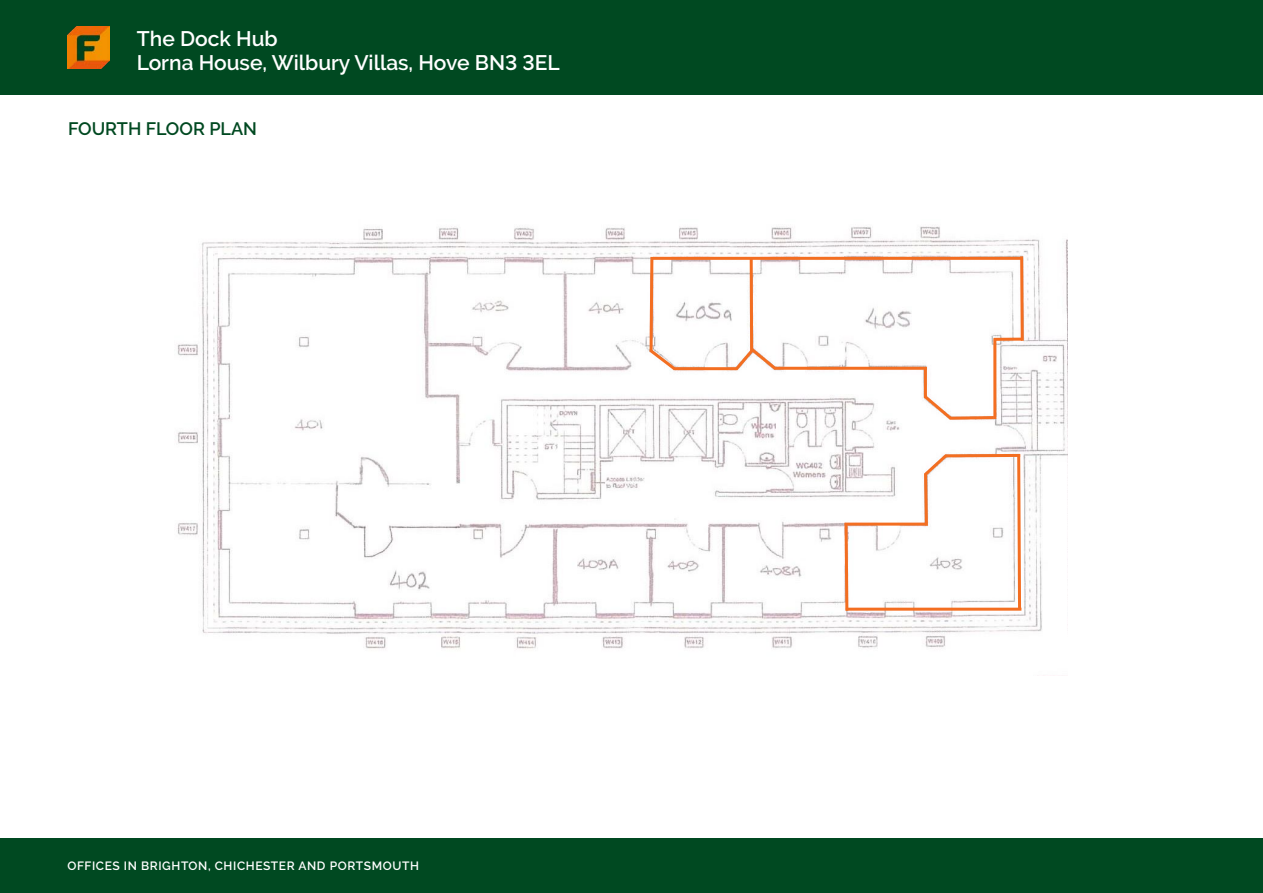
<style>
.page{position:relative;width:1263px;height:893px;background:#fff}
.page>*{position:absolute;margin:0;border:0;box-sizing:border-box;transform-origin:0 0}
.t1{font:600 21px "Raleway";color:#fff}
.t2{font:600 18px "Raleway";color:#004921}
.t3{font:600 12px "Raleway";letter-spacing:.05em;color:#fff}
</style>
<div class="page">
<div style="left:0;top:0;width:1263px;height:95px;background:#004921"></div>
<img style="left:67px;top:26px;width:43px;height:42px">
<div style="left:0;top:838px;width:1263px;height:55px;background:#004921"></div>
<img style="left:177px;top:226px;width:890px;height:423px">
<hr style="left:653px;top:257px;width:368px;height:3px;background:#f36e21">
<hr style="left:846px;top:608px;width:175px;height:3px;background:#f36e21">
<hr style="left:844px;top:523px;width:81px;height:3px;background:#f36e21">
<hr style="left:750px;top:257px;width:3px;height:95px;background:#f36e21">
<svg style="left:1019px;top:253px;width:6px;height:91px"></svg>
<hr style="left:993px;top:338px;width:3px;height:81px;background:#f36e21">
<hr style="left:924px;top:367px;width:3px;height:31px;background:#f36e21">
<hr style="left:673px;top:367px;width:64px;height:3px;background:#f36e21">
<hr style="left:775px;top:367px;width:152px;height:3px;background:#f36e21">
<svg style="left:646px;top:254px;width:33px;height:119px"></svg>
<svg style="left:732px;top:345px;width:48px;height:28px"></svg>
<svg style="left:920px;top:392px;width:77px;height:30px"></svg>
<hr style="left:994px;top:338px;width:28px;height:3px;background:#f36e21">
<svg style="left:1016px;top:451px;width:6px;height:161px"></svg>
<svg style="left:843px;top:520px;width:7px;height:94px"></svg>
<hr style="left:945px;top:454px;width:75px;height:3px;background:#f36e21">
<svg style="left:921px;top:451px;width:29px;height:78px"></svg>
<p class="t1" style="left:137px;top:27px;width:142px">The Dock Hub</p>
<p class="t1" style="left:137px;top:51px;width:424px">Lorna House, Wilbury Villas, Hove BN3 3EL</p>
<p class="t2" style="left:68px;top:118px;width:191px">FOURTH FLOOR PLAN</p>
<p class="t3" style="left:67px;top:858px;width:353px">OFFICES IN BRIGHTON, CHICHESTER AND PORTSMOUTH</p>
</div>
